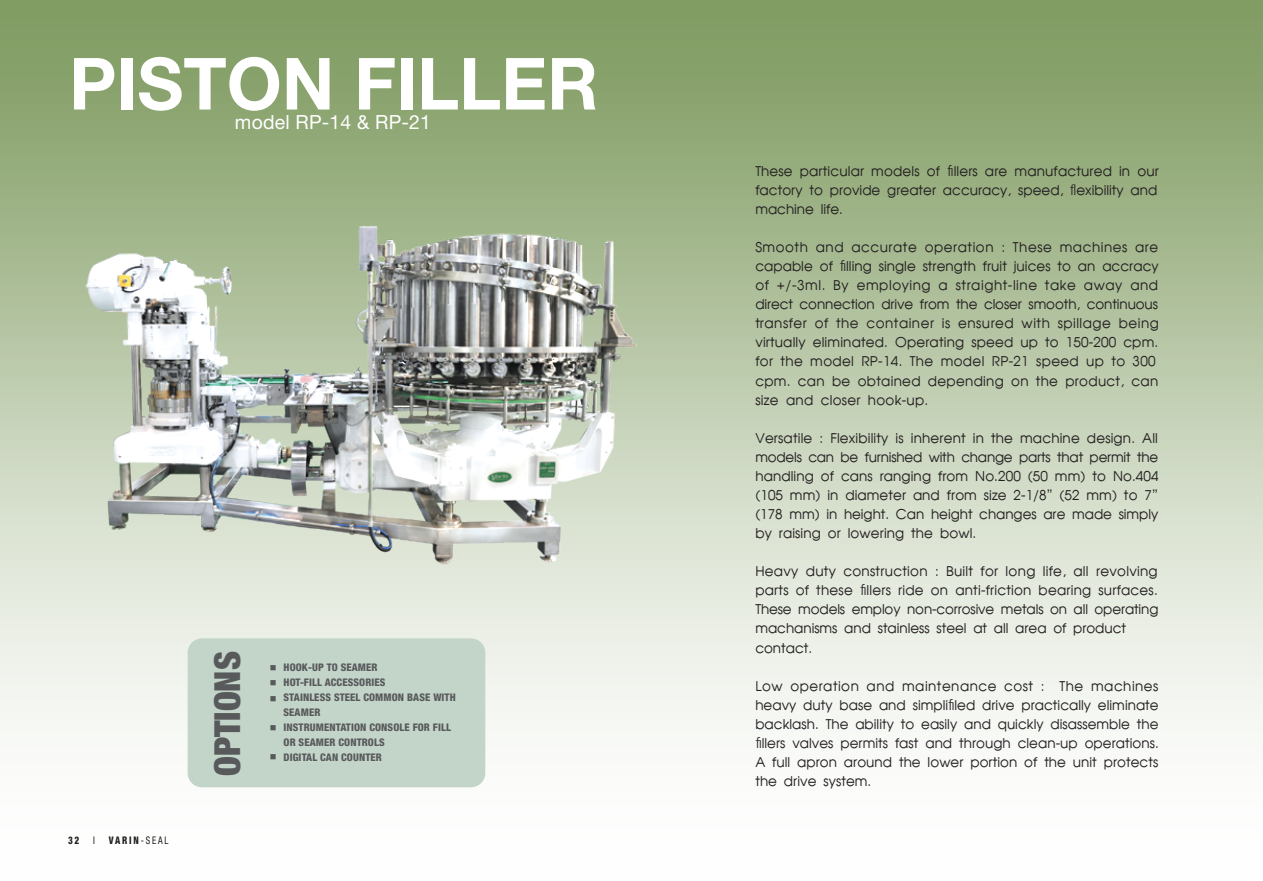
<style>
.page{position:relative;width:1263px;height:881px;background:#fff}
.page>*{position:absolute;margin:0;border:0;box-sizing:border-box;transform-origin:0 0}
.t1{font:700 72px "Helvetica Neue LT Std";color:#fff}
.t2{font:900 condensed 36px "Helvetica Neue LT Std";color:#58595b}
.t3{font:22.5px/19px "UPC Hyacinth";letter-spacing:.01em;color:#231f20;text-align:justify}
.t4{font:19.5px "Helvetica Neue LT Std";letter-spacing:.01em;color:#fff}
.t5{font:800 condensed 10.5px/15px "Helvetica Neue LT Std";letter-spacing:.01em;color:#58595b}
.t6{font:800 condensed 10.5px "Helvetica Neue LT Std";letter-spacing:.2em;color:#231f20;scale:.86 1}
.t7{font:condensed 10.5px "Helvetica Neue LT Std";color:#231f20;scale:.86 1}
.t8{font:9px/15.5px "Wingdings";color:#58595b;text-align:justify}
.s1{font-weight:400}
</style>
<div class="page">
<div style="left:0;top:0;width:1263px;height:880px;background:linear-gradient(to bottom,#7e9a60,#fff)"></div>
<img style="left:59px;top:220px;width:615px;height:351px">
<div style="left:188px;top:638px;width:297px;height:149px;background:#c3d4c9;border-radius:14px"></div>
<h1 class="t1" style="left:69px;top:39px;width:531px">PISTON FILLER</h1>
<p class="t4" style="left:235px;top:111px;width:198px">model RP-14 &amp; RP-21</p>
<p class="t6" style="left:68px;top:833px;width:15px">32</p>
<p class="t7" style="left:93px;top:833px;width:4px">I</p>
<p class="t6" style="left:109px;top:833px;width:71px">VARIN<span class="s1">-SEAL</span></p>
<h2 class="t2" style="left:205px;top:775px;width:126px;rotate:-90deg">OPTIONS</h2>
<p class="t5" style="left:284px;top:659px;width:174px">HOOK-UP TO SEAMER<br>HOT-FILL ACCESSORIES<br>STAINLESS STEEL COMMON BASE WITH<br>SEAMER<br>INSTRUMENTATION CONSOLE FOR FILL<br>OR SEAMER CONTROLS<br>DIGITAL CAN COUNTER</p>
<p class="t8" style="left:270px;top:659px;width:8px">■ ■ ■</p>
<p class="t8" style="left:270px;top:719px;width:8px">■</p>
<p class="t8" style="left:270px;top:749px;width:8px">■</p>
<p class="t3" style="left:755px;top:160px;width:405px">These particular models of fillers are manufactured in our factory to provide greater accuracy, speed, flexibility and machine life.</p>
<p class="t3" style="left:755px;top:236px;width:405px;text-align:left">Smooth and accurate operation : These machines are capable of filling single strength fruit juices to an accracy of +/-3ml. By employing a straight-line take away and direct connection drive from the closer smooth, continuous transfer of the container is ensured with spillage being virtually eliminated. Operating speed up to 150-200 cpm. for the model RP-14. The model RP-21 speed up to 300 cpm. can be obtained depending on the product, can size and closer hook-up.</p>
<p class="t3" style="left:755px;top:427px;width:405px">Versatile : Flexibility is inherent in the machine design. All models can be furnished with change parts that permit the handling of cans ranging from No.200 (50 mm) to No.404 (105 mm) in diameter and from size 2-1/8” (52 mm) to 7” (178 mm) in height. Can height changes are made simply by raising or lowering the bowl.</p>
<p class="t3" style="left:755px;top:560px;width:405px;text-align:left">Heavy duty construction : Built for long life, all revolving parts of these fillers ride on anti-friction bearing surfaces.<br>These models employ non-corrosive metals on all operating machanisms and stainless steel at all area of product contact.</p>
<p class="t3" style="left:755px;top:675px;width:405px">Low operation and maintenance cost : The machines heavy duty base and simplifiled drive practically eliminate backlash. The ability to easily and quickly disassemble the fillers valves permits fast and through clean-up operations.<br>A full apron around the lower portion of the unit protects the drive system.</p>
</div>
